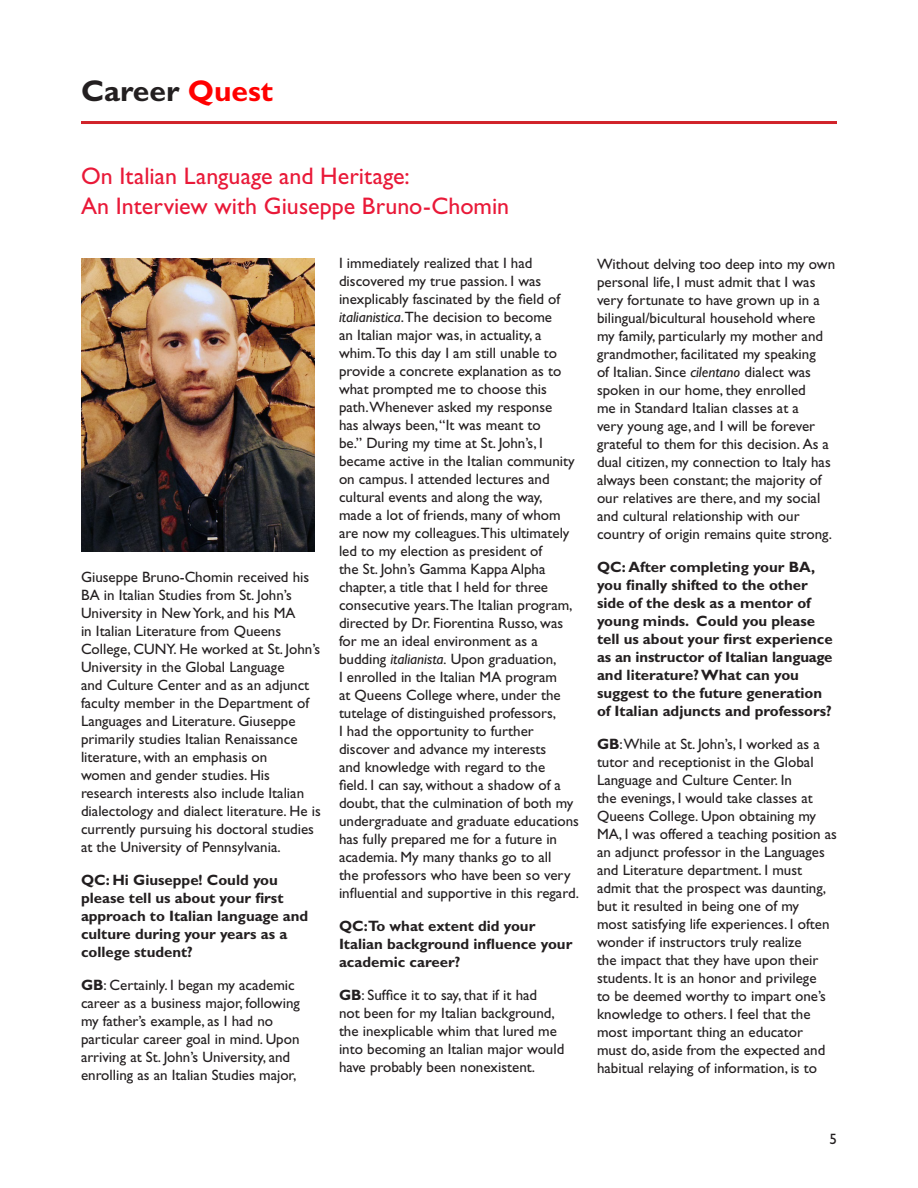
<style>
.page{position:relative;width:918px;height:1188px;background:#fff}
.page>*{position:absolute;margin:0;border:0;box-sizing:border-box;transform-origin:0 0}
.t1{font:700 30px "Gill Sans Std";color:#231f20}
.t2{font:24px "Gill Sans Std";color:#e91938}
.t3{font:15px/18px "Gill Sans Std";color:#231f20}
.t4{font:700 15px/18px "Gill Sans Std";color:#231f20}
.s1{color:#f00}
.s2{font-weight:700}
.s3{font-style:italic}
</style>
<div class="page">
<img style="left:81px;top:258px;width:234px;height:293px">
<hr style="left:81px;top:121px;width:756px;height:3px;background:#d1232a">
<p class="t1" style="left:81px;top:74px;width:194px">Career <span class="s1">Quest</span></p>
<p class="t2" style="left:81px;top:163px;width:330px">On Italian Language and Heritage:</p>
<p class="t2" style="left:81px;top:193px;width:430px">An Interview with Giuseppe Bruno-Chomin</p>
<p class="t3" style="left:81px;top:568px;width:241px">Giuseppe Bruno-Chomin received his BA in Italian Studies from St. John’s University in New York, and his MA<br>in Italian Literature from Queens College, CUNY. He worked at St. John’s University in the Global Language<br>and Culture Center and as an adjunct faculty member in the Department of Languages and Literature. Giuseppe primarily studies Italian Renaissance literature, with an emphasis on<br>women and gender studies. His research interests also include Italian dialectology and dialect literature. He is currently pursuing his doctoral studies at the University of Pennsylvania.</p>
<p class="t4" style="left:81px;top:871px;width:229px">QC: Hi Giuseppe! Could you please tell us about your first approach to Italian language and culture during your years as a college student?</p>
<p class="t3" style="left:81px;top:976px;width:220px"><span class="s2">GB</span>: Certainly. I began my academic career as a business major, following my father’s example, as I had no particular career goal in mind. Upon arriving at St. John’s University, and enrolling as an Italian Studies major,</p>
<p class="t3" style="left:339px;top:254px;width:241px">I immediately realized that I had discovered my true passion. I was inexplicably fascinated by the field of <span class="s3">italianistica</span>.The decision to become<br>an Italian major was, in actuality, a whim.To this day I am still unable to provide a concrete explanation as to what prompted me to choose this path.Whenever asked my response<br>has always been, “It was meant to<br>be.” During my time at St. John’s, I became active in the Italian community on campus. I attended lectures and cultural events and along the way,<br>made a lot of friends, many of whom are now my colleagues.This ultimately led to my election as president of<br>the St. John’s Gamma Kappa Alpha chapter, a title that I held for three consecutive years.The Italian program, directed by Dr. Fiorentina Russo, was for me an ideal environment as a budding <span class="s3">italianista.</span> Upon graduation,<br>I enrolled in the Italian MA program<br>at Queens College where, under the tutelage of distinguished professors,<br>I had the opportunity to further discover and advance my interests<br>and knowledge with regard to the<br>field. I can say, without a shadow of a doubt, that the culmination of both my undergraduate and graduate educations has fully prepared me for a future in academia. My many thanks go to all<br>the professors who have been so very influential and supportive in this regard.</p>
<p class="t4" style="left:339px;top:917px;width:235px">QC:To what extent did your<br>Italian background influence your academic career?</p>
<p class="t3" style="left:339px;top:986px;width:227px"><span class="s2">GB</span>: Suffice it to say, that if it had<br>not been for my Italian background, the inexplicable whim that lured me into becoming an Italian major would have probably been nonexistent.</p>
<p class="t3" style="left:597px;top:255px;width:240px">Without delving too deep into my own personal life, I must admit that I was very fortunate to have grown up in a bilingual/bicultural household where my family, particularly my mother and grandmother, facilitated my speaking<br>of Italian. Since <span class="s3">cilentano</span> dialect was spoken in our home, they enrolled<br>me in Standard Italian classes at a<br>very young age, and I will be forever grateful to them for this decision. As a dual citizen, my connection to Italy has always been constant; the majority of our relatives are there, and my social and cultural relationship with our country of origin remains quite strong.</p>
<p class="t4" style="left:597px;top:557px;width:237px">QC: After completing your BA, you finally shifted to the other side of the desk as a mentor of young minds. Could you please tell us about your first experience as an instructor of Italian language and literature? What can you suggest to the future generation of Italian adjuncts and professors?</p>
<p class="t3" style="left:597px;top:735px;width:242px"><span class="s2">GB</span>:While at St. John’s, I worked as a tutor and receptionist in the Global Language and Culture Center. In<br>the evenings, I would take classes at Queens College. Upon obtaining my MA, I was offered a teaching position as an adjunct professor in the Languages and Literature department. I must admit that the prospect was daunting, but it resulted in being one of my<br>most satisfying life experiences. I often wonder if instructors truly realize<br>the impact that they have upon their students. It is an honor and privilege<br>to be deemed worthy to impart one’s knowledge to others. I feel that the most important thing an educator<br>must do, aside from the expected and habitual relaying of information, is to</p>
<p class="t3" style="left:830px;top:1130px;width:9px">5</p>
</div>
